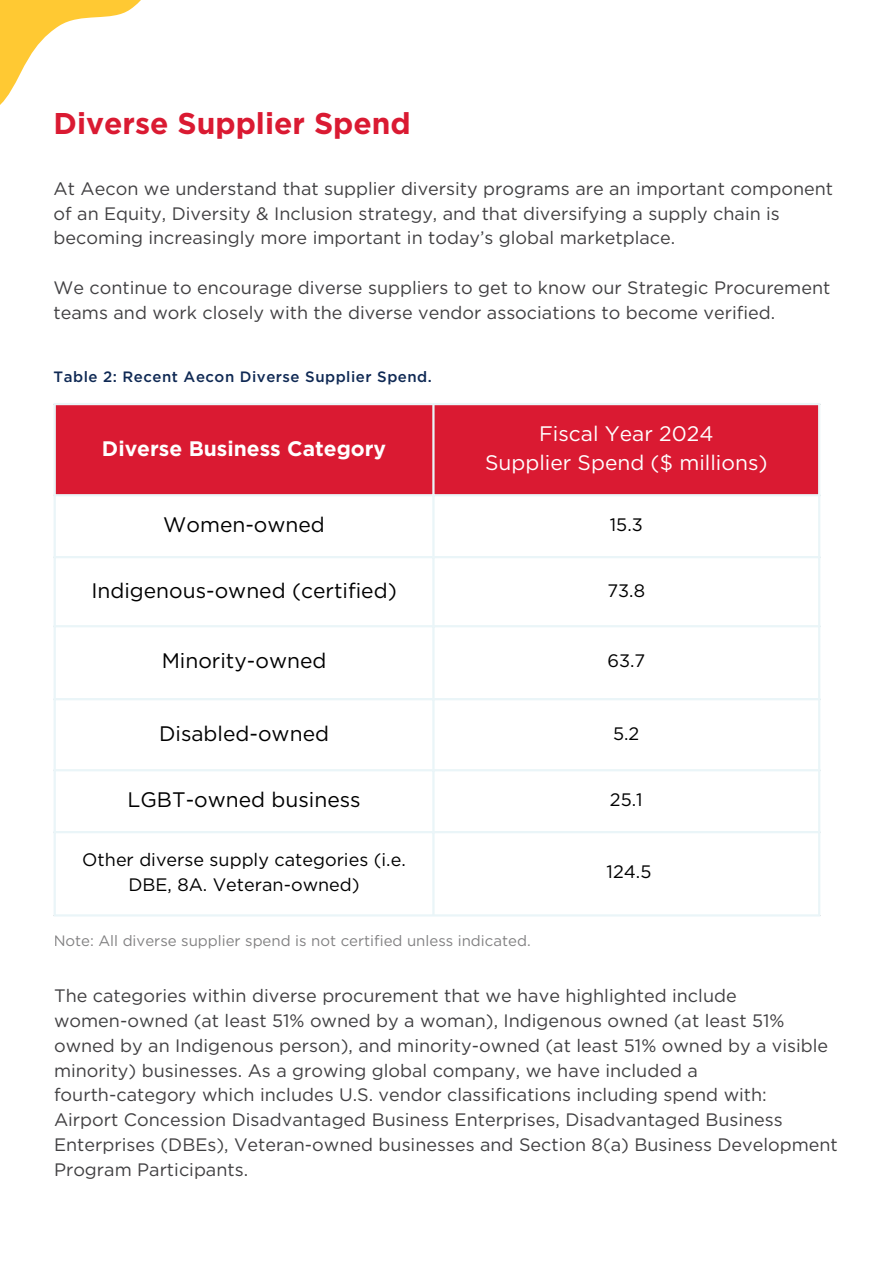
<style>
.page{position:relative;width:894px;height:1264px;background:#fff}
.page>*{position:absolute;margin:0;border:0;box-sizing:border-box;transform-origin:0 0}
.t1{font:700 30px "Gotham";color:#da1a32}
.t2{font:21px "Gotham";color:#000}
.t3{font:21px "Gotham";color:#fff}
.t4{font:700 21px "Gotham";color:#fff}
.t5{font:18px/24.8px "Gotham";color:#414042}
.t6{font:18px/24.8px "Gotham";color:#000;text-align:center}
.t7{font:15px "Gotham";color:#414042}
.t8{font:500 15px "Gotham";letter-spacing:.035em;color:#0f2954}
</style>
<div class="page">
<div style="left:56px;top:405px;width:761px;height:89px;background:#da1a32"></div>
<hr style="left:54px;top:405px;width:2px;height:509px;background:#eaf5f8">
<hr style="left:432px;top:405px;width:2px;height:509px;background:#eaf5f8">
<hr style="left:817px;top:405px;width:3px;height:509px;background:#eaf5f8">
<hr style="left:54px;top:403px;width:766px;height:2px;background:#eaf5f8">
<hr style="left:54px;top:494px;width:766px;height:2px;background:#eaf5f8">
<hr style="left:54px;top:556px;width:766px;height:2px;background:#eaf5f8">
<hr style="left:54px;top:625px;width:766px;height:2px;background:#eaf5f8">
<hr style="left:54px;top:698px;width:766px;height:2px;background:#eaf5f8">
<hr style="left:54px;top:769px;width:766px;height:2px;background:#eaf5f8">
<hr style="left:54px;top:831px;width:766px;height:2px;background:#eaf5f8">
<hr style="left:54px;top:914px;width:766px;height:2px;background:#eaf5f8">
<svg style="left:0;top:0;width:141px;height:105px"></svg>
<p class="t1" style="left:54px;top:110px;width:358px">Diverse Supplier Spend</p>
<p class="t5" style="left:54px;top:177px;width:780px">At Aecon we understand that supplier diversity programs are an important component of an Equity, Diversity &amp; Inclusion strategy, and that diversifying a supply chain is becoming increasingly more important in today’s global marketplace.</p>
<p class="t5" style="left:54px;top:276px;width:778px">We continue to encourage diverse suppliers to get to know our Strategic Procurement teams and work closely with the diverse vendor associations to become verified.</p>
<p class="t8" style="left:54px;top:370px;width:380px">Table 2: Recent Aecon Diverse Supplier Spend.</p>
<p class="t4" style="left:102px;top:439px;width:286px">Diverse Business Category</p>
<h1 class="t3" style="left:539px;top:424px;width:176px">Fiscal Year 2024</h1>
<h2 class="t3" style="left:485px;top:453px;width:284px">Supplier Spend ($ millions)</h2>
<h2 class="t2" style="left:163px;top:515px;width:163px">Women-owned</h2>
<p class="t6" style="left:609px;top:513px;width:34px">15.3</p>
<p class="t2" style="left:91px;top:581px;width:307px">Indigenous-owned (certified)</p>
<p class="t6" style="left:607px;top:578px;width:39px">73.8</p>
<p class="t2" style="left:162px;top:651px;width:166px">Minority-owned</p>
<p class="t6" style="left:607px;top:649px;width:39px">63.7</p>
<p class="t2" style="left:159px;top:724px;width:171px">Disabled-owned</p>
<p class="t6" style="left:613px;top:722px;width:28px">5.2</p>
<p class="t2" style="left:127px;top:790px;width:235px">LGBT-owned business</p>
<p class="t6" style="left:609px;top:788px;width:34px">25.1</p>
<p class="t6" style="left:82px;top:848px;width:325px">Other diverse supply categories (i.e.<br>DBE, 8A. Veteran-owned)</p>
<p class="t7" style="left:54px;top:934px;width:478px">Note: All diverse supplier spend is not certified unless indicated.</p>
<p class="t6" style="left:606px;top:860px;width:46px">124.5</p>
<p class="t5" style="left:54px;top:984px;width:785px">The categories within diverse procurement that we have highlighted include women-owned (at least 51% owned by a woman), Indigenous owned (at least 51% owned by an Indigenous person), and minority-owned (at least 51% owned by a visible minority) businesses. As a growing global company, we have included a fourth-category which includes U.S. vendor classifications including spend with:<br>Airport Concession Disadvantaged Business Enterprises, Disadvantaged Business Enterprises (DBEs), Veteran-owned businesses and Section 8(a) Business Development Program Participants.</p>
</div>
